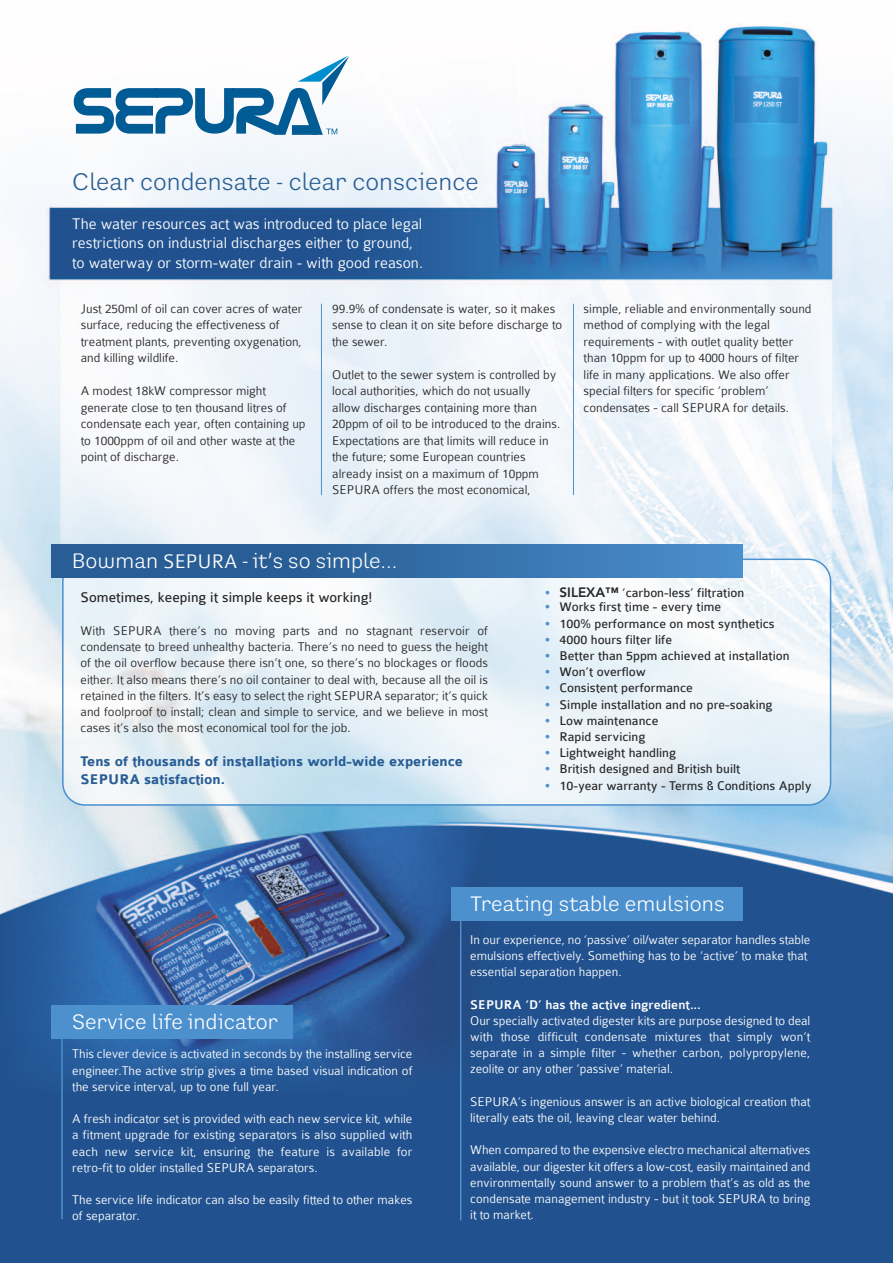
<style>
.page{position:relative;width:893px;height:1263px;background:#fff}
.page>*{position:absolute;margin:0;border:0;box-sizing:border-box;transform-origin:0 0}
.t1{font:24px "Preface";color:#285e95}
.t2{font:21px "Preface";color:#fff}
.t3{font:300 16.5px/19.5px "Colaborate";color:#fff}
.t4{font:700 15px/18px "Colaborate";color:#285e95}
.t5{font:15px "Colaborate";color:#272627}
.t6{font:300 13.5px/16.5px "Colaborate";color:#272627}
.t7{font:300 13.5px/16.2px "Colaborate";color:#fff;text-align:justify}
.t8{font:13.5px "Colaborate";color:#272627}
.t9{font:500 13.5px "Colaborate";color:#fff}
.s1{font-family:"Colaborate";font-weight:300}
.s2{color:#4d90ce}
.s3{font-family:"Avenir";font-weight:800}
</style>
<div class="page">
<img style="left:0;top:24px;width:893px;height:1239px">
<svg style="left:74px;top:56px;width:275px;height:79px"></svg>
<div style="left:51px;top:1005px;width:242px;height:33px;background:#4d90ce"></div>
<div style="left:451px;top:888px;width:291px;height:33px;background:#4d90ce"></div>
<hr style="left:61px;top:1020px;width:2px;height:199px;background:#4d90ce">
<hr style="left:460px;top:908px;width:1px;height:312px;background:#4d90ce">
<svg style="left:62px;top:559px;width:769px;height:247px"></svg>
<div style="left:51px;top:545px;width:297px;height:33px;background:#285e95"></div>
<div style="left:296px;top:545px;width:446px;height:33px;background:linear-gradient(to right,#285e95,#4c8fcd)"></div>
<hr style="left:321px;top:304px;width:1px;height:191px;background:#4d90ce">
<hr style="left:573px;top:304px;width:1px;height:191px;background:#4d90ce">
<h1 class="t1" style="left:72px;top:168px;width:408px">Clear condensate - clear conscience</h1>
<p class="t3" style="left:72px;top:215px;width:352px">The water resources act was introduced to place legal restrictions on industrial discharges either to ground, to waterway or storm-water drain - with good reason.</p>
<p class="t6" style="left:81px;top:301px;width:223px">Just 250ml of oil can cover acres of water surface, reducing the effectiveness of treatment plants, preventing oxygenation, and killing wildlife.</p>
<p class="t6" style="left:81px;top:383px;width:226px">A modest 18kW compressor might generate close to ten thousand litres of condensate each year, often containing up to 1000ppm of oil and other waste at the point of discharge.</p>
<p class="t6" style="left:332px;top:301px;width:231px">99.9% of condensate is water, so it makes sense to clean it on site before discharge to the sewer.</p>
<p class="t6" style="left:332px;top:367px;width:230px">Outlet to the sewer system is controlled by local authorities, which do not usually allow discharges containing more than 20ppm of oil to be introduced to the drains.<br>Expectations are that limits will reduce in the future; some European countries already insist on a maximum of 10ppm SEPURA offers the most economical,</p>
<p class="t6" style="left:584px;top:301px;width:229px">simple, reliable and environmentally sound method of complying with the legal requirements - with outlet quality better than 10ppm for up to 4000 hours of filter life in many applications. We also offer special filters for specific ‘problem’ condensates - call SEPURA for details.</p>
<h2 class="t2" style="left:72px;top:549px;width:327px">Bowman <span class="s1">SEPURA</span> - it’s so simple...</h2>
<p class="t5" style="left:81px;top:592px;width:293px">Sometimes, keeping it simple keeps it working!</p>
<p class="t6" style="left:81px;top:623px;width:409px;text-align:justify">With SEPURA there’s no moving parts and no stagnant reservoir of condensate to breed unhealthy bacteria. There’s no need to guess the height of the oil overflow because there isn’t one, so there’s no blockages or floods either. It also means there’s no oil container to deal with, because all the oil is retained in the filters. It’s easy to select the right SEPURA separator; it’s quick and foolproof to install; clean and simple to service, and we believe in most cases it’s also the most economical tool for the job.</p>
<p class="t4" style="left:81px;top:753px;width:384px">Tens of thousands of installations world-wide experience<br>SEPURA satisfaction.</p>
<p class="t8" style="left:544px;top:588px;width:202px"><span class="s2">•</span> <span class="s3">SILEXA™</span> ‘carbon-less’ filtration</p>
<p class="t8" style="left:544px;top:603px;width:178px"><span class="s2">•</span> Works first time - every time</p>
<p class="t8" style="left:544px;top:619px;width:232px"><span class="s2">•</span> 100% performance on most synthetics</p>
<p class="t8" style="left:544px;top:635px;width:129px"><span class="s2">•</span> 4000 hours filter life</p>
<p class="t8" style="left:544px;top:651px;width:247px"><span class="s2">•</span> Better than 5ppm achieved at installation</p>
<p class="t8" style="left:544px;top:667px;width:103px"><span class="s2">•</span> Won’t overflow</p>
<p class="t8" style="left:544px;top:684px;width:150px"><span class="s2">•</span> Consistent performance</p>
<p class="t8" style="left:544px;top:700px;width:230px"><span class="s2">•</span> Simple installation and no pre-soaking</p>
<p class="t8" style="left:544px;top:716px;width:116px"><span class="s2">•</span> Low maintenance</p>
<p class="t8" style="left:544px;top:732px;width:103px"><span class="s2">•</span> Rapid servicing</p>
<p class="t8" style="left:544px;top:748px;width:133px"><span class="s2">•</span> Lightweight handling</p>
<p class="t8" style="left:544px;top:765px;width:198px"><span class="s2">•</span> British designed and British built</p>
<p class="t8" style="left:544px;top:781px;width:269px"><span class="s2">•</span> 10-year warranty - Terms &amp; Conditions Apply</p>
<h2 class="t2" style="left:72px;top:1009px;width:207px">Service life indicator</h2>
<p class="t7" style="left:72px;top:1047px;width:342px">This clever device is activated in seconds by the installing service engineer.The active strip gives a time based visual indication of the service interval, up to one full year.</p>
<p class="t7" style="left:72px;top:1112px;width:342px">A fresh indicator set is provided with each new service kit, while a fitment upgrade for existing separators is also supplied with each new service kit, ensuring the feature is available for retro-fit to older installed SEPURA separators.</p>
<p class="t7" style="left:72px;top:1193px;width:342px">The service life indicator can also be easily fitted to other makes of separator.</p>
<h2 class="t2" style="left:470px;top:892px;width:256px">Treating stable emulsions</h2>
<p class="t7" style="left:470px;top:932px;width:342px;text-align:left">In our experience, no ‘passive’ oil/water separator handles stable emulsions effectively. Something has to be ‘active’ to make that essential separation happen.</p>
<p class="t9" style="left:470px;top:1000px;width:232px">SEPURA ‘D’ has the active ingredient...</p>
<p class="t7" style="left:470px;top:1013px;width:342px">Our specially activated digester kits are purpose designed to deal with those difficult condensate mixtures that simply won’t separate in a simple filter - whether carbon, polypropylene, zeolite or any other ‘passive’ material.</p>
<p class="t7" style="left:470px;top:1094px;width:342px">SEPURA’s ingenious answer is an active biological creation that literally eats the oil, leaving clear water behind.</p>
<p class="t7" style="left:470px;top:1143px;width:342px">When compared to the expensive electro mechanical alternatives available, our digester kit offers a low-cost, easily maintained and environmentally sound answer to a problem that’s as old as the condensate management industry - but it took SEPURA to bring it to market.</p>
</div>
